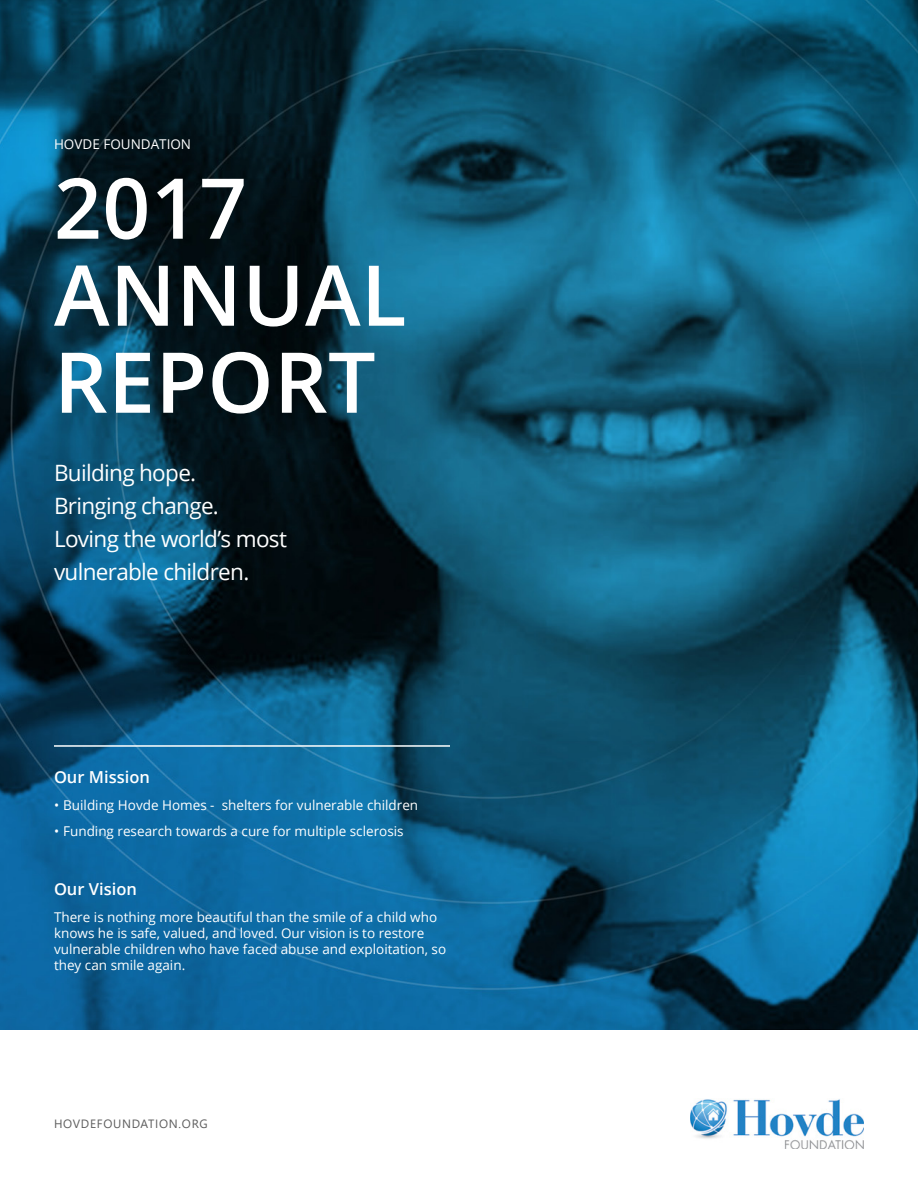
<style>
.page{position:relative;width:918px;height:1188px;background:#fff}
.page>*{position:absolute;margin:0;border:0;box-sizing:border-box;transform-origin:0 0}
.t1{font:600 84px/87px "Open Sans";letter-spacing:.005em;color:#fff}
.t2{font:22.5px/33px "Open Sans";letter-spacing:-.03em;color:#fff}
.t3{font:600 16.5px "Open Sans";color:#fff}
.t4{font:13.5px/16.2px "Open Sans";color:#fff}
.t5{font:12px "Segoe UI";letter-spacing:.06em;color:#5c5c5c}
</style>
<div class="page">
<img style="left:0;top:0;width:918px;height:1030px">
<img style="left:691px;top:1099px;width:173px;height:50px">
<hr style="left:54px;top:745px;width:396px;height:2px;background:#fff">
<p class="t4" style="left:54px;top:136px;width:139px">HOVDE FOUNDATION</p>
<h1 class="t1" style="left:54px;top:163px;width:354px">2017<br>ANNUAL<br>REPORT</h1>
<h2 class="t2" style="left:54px;top:456px;width:234px">Building hope.<br>Bringing change.<br>Loving the world’s most vulnerable children.</h2>
<p class="t3" style="left:54px;top:766px;width:97px">Our Mission</p>
<p class="t4" style="left:54px;top:797px;width:366px">• Building Hovde Homes - shelters for vulnerable children</p>
<p class="t4" style="left:54px;top:823px;width:351px">• Funding research towards a cure for multiple sclerosis</p>
<p class="t3" style="left:54px;top:877px;width:84px">Our Vision</p>
<p class="t4" style="left:54px;top:908px;width:394px">There is nothing more beautiful than the smile of a child who knows he is safe, valued, and loved. Our vision is to restore vulnerable children who have faced abuse and exploitation, so they can smile again.</p>
<p class="t5" style="left:54px;top:1112px;width:155px">HOVDEFOUNDATION.ORG</p>
</div>
